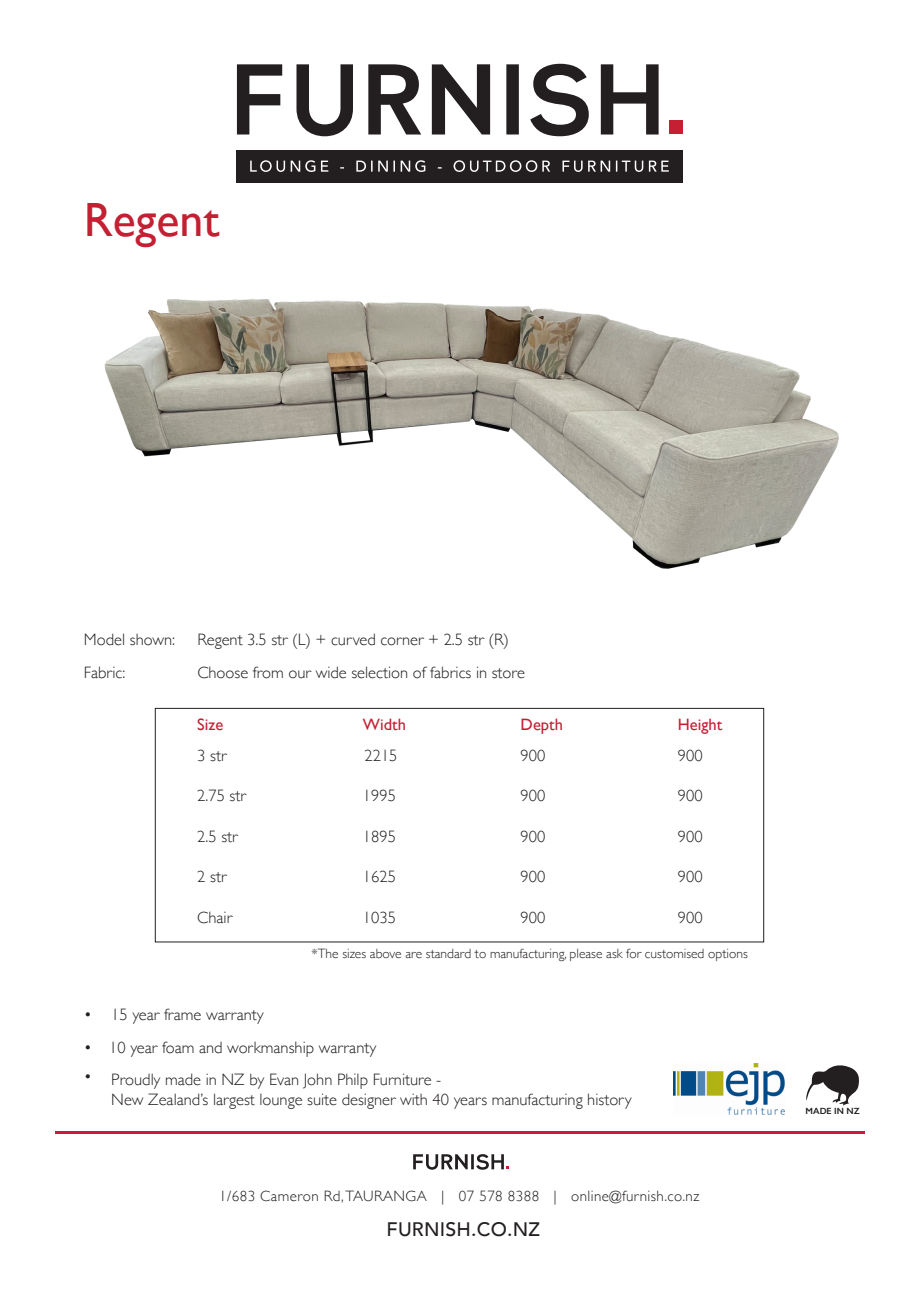
<style>
.page{position:relative;width:919px;height:1289px;background:#fff}
.page>*{position:absolute;margin:0;border:0;box-sizing:border-box;transform-origin:0 0}
.t1{font:48px "Gill Sans";color:#c41f32}
.t2{font:500 19.5px "Avenir";letter-spacing:.01em;color:#231f20}
.t3{font:300 16.5px/33px "Gill Sans";color:#231f20}
.t4{font:16.5px "Gill Sans";color:#c41f32}
.t5{font:300 15px "Gill Sans";letter-spacing:.03em;color:#231f20}
.t6{font:300 13.5px "Gill Sans";color:#231f20}
.t7{font:600 9px "Gill Sans";color:#231f20}
</style>
<div class="page">
<svg style="left:237px;top:64px;width:421px;height:72px"></svg>
<div style="left:669px;top:121px;width:13px;height:13px;background:#c41f32"></div>
<div style="left:236px;top:150px;width:446px;height:32px;background:#231f20"></div>
<svg style="left:250px;top:160px;width:418px;height:12px"></svg>
<div style="left:155px;top:708px;width:608px;height:234px;border:1px solid #231f20"></div>
<hr style="left:55px;top:1131px;width:809px;height:2px;background:#c41f32">
<img style="left:673px;top:1063px;width:111px;height:51px">
<svg style="left:806px;top:1065px;width:53px;height:40px"></svg>
<svg style="left:413px;top:1154px;width:96px;height:15px"></svg>
<img style="left:104px;top:299px;width:735px;height:270px">
<h1 class="t1" style="left:84px;top:192px;width:137px">Regent</h1>
<p class="t3" style="left:84px;top:622px;width:93px">Model shown:<br>Fabric:</p>
<p class="t3" style="left:197px;top:622px;width:313px">Regent 3.5 str (L) + curved corner + 2.5 str (R)</p>
<p class="t3" style="left:197px;top:655px;width:329px">Choose from our wide selection of fabrics in store</p>
<p class="t4" style="left:197px;top:714px;width:27px">Size</p>
<p class="t4" style="left:363px;top:714px;width:44px">Width</p>
<p class="t4" style="left:520px;top:714px;width:44px">Depth</p>
<p class="t4" style="left:677px;top:714px;width:46px">Height</p>
<p class="t3" style="left:197px;top:738px;width:31px">3 str</p>
<p class="t3" style="left:364px;top:738px;width:34px">2215</p>
<p class="t3" style="left:520px;top:738px;width:26px">900</p>
<p class="t3" style="left:677px;top:738px;width:26px">900</p>
<p class="t3" style="left:197px;top:778px;width:50px">2.75 str</p>
<p class="t3" style="left:363px;top:778px;width:34px">1995</p>
<p class="t3" style="left:520px;top:778px;width:26px">900</p>
<p class="t3" style="left:677px;top:778px;width:26px">900</p>
<p class="t3" style="left:197px;top:819px;width:42px">2.5 str</p>
<p class="t3" style="left:363px;top:819px;width:34px">1895</p>
<p class="t3" style="left:520px;top:819px;width:26px">900</p>
<p class="t3" style="left:677px;top:819px;width:26px">900</p>
<p class="t3" style="left:197px;top:859px;width:31px">2 str</p>
<p class="t3" style="left:363px;top:859px;width:34px">1625</p>
<p class="t3" style="left:520px;top:859px;width:26px">900</p>
<p class="t3" style="left:677px;top:859px;width:26px">900</p>
<p class="t3" style="left:197px;top:900px;width:36px">Chair</p>
<p class="t3" style="left:363px;top:900px;width:34px">1035</p>
<p class="t3" style="left:520px;top:900px;width:26px">900</p>
<p class="t3" style="left:677px;top:900px;width:26px">900</p>
<p class="t6" style="left:311px;top:943px;width:437px">*The sizes above are standard to manufacturing, please ask for customised options</p>
<p class="t3" style="left:84px;top:997px;width:181px">• 15 year frame warranty</p>
<p class="t3" style="left:84px;top:1030px;width:294px">• 10 year foam and workmanship warranty</p>
<p class="t3" style="left:111px;top:1068px;width:522px;line-height:19.8px;text-indent:-27px">• Proudly made in NZ by Evan John Philp Furniture -<br>New Zealand’s largest lounge suite designer with 40 years manufacturing history</p>
<p class="t5" style="left:219px;top:1183px;width:481px">1/683 Cameron Rd, TAURANGA | 07 578 8388 | online@furnish.co.nz</p>
<p class="t2" style="left:386px;top:1212px;width:155px">FURNISH.CO.NZ</p>
<p class="t7" style="left:805px;top:1105px;width:56px">MADE IN NZ</p>
</div>
